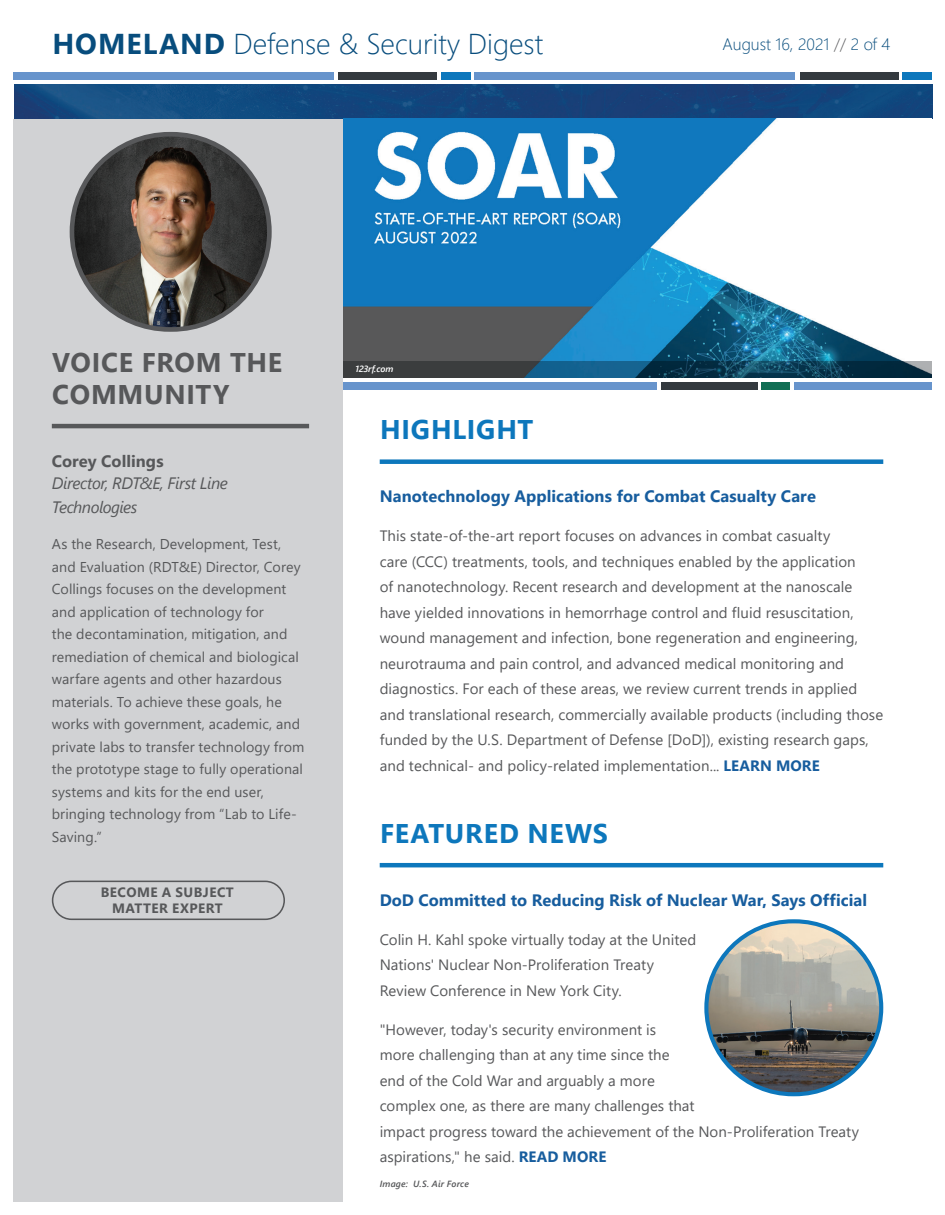
<style>
.page{position:relative;width:945px;height:1215px;background:#fff}
.page>*{position:absolute;margin:0;border:0;box-sizing:border-box;transform-origin:0 0}
.t1{font:300 28.65px "Segoe UI";color:#084d7d}
.t2{font:700 27px "Segoe UI";letter-spacing:.025em;color:#0d77bc}
.t3{font:700 27px/31.5px "Segoe UI";letter-spacing:.025em;color:#57585a}
.t4{font:700 16.5px "Segoe UI";letter-spacing:.005em;color:#175d9e}
.t5{font:italic 16.5px/24px "Segoe UI";letter-spacing:-.025em;color:#57585a}
.t6{font:300 16.5px "Segoe UI";color:#084d7d}
.t7{font:700 16.5px "Segoe UI";color:#57585a}
.t8{font:15px/25.5px "Segoe UI";letter-spacing:.005em;color:#57585a}
.t9{font:14.25px/22.5px "Segoe UI";letter-spacing:.005em;color:#57585a}
.t10{font:700 13.5px/16.2px "Segoe UI";letter-spacing:.035em;color:#57585a;text-align:center}
.t11{font:italic 600 9px "Segoe UI";letter-spacing:.02em;color:#57585a}
.t12{font:italic 600 9px "Segoe UI";color:#fff}
.s1{font-weight:700}
.s2{color:#57585a}
.s3{font-weight:700;color:#175d9e}
</style>
<div class="page">
<img style="left:14px;top:84px;width:918px;height:35px">
<img style="left:343px;top:118px;width:588px;height:243px">
<div style="left:343px;top:382px;width:313px;height:7px;background:#6794cc"></div>
<div style="left:661px;top:382px;width:96px;height:7px;background:#343a3f"></div>
<div style="left:761px;top:382px;width:29px;height:7px;background:#116e54"></div>
<div style="left:794px;top:382px;width:138px;height:7px;background:#6794cc"></div>
<svg style="left:343px;top:361px;width:589px;height:16px;background:#1e4357"></svg>
<div style="left:14px;top:119px;width:329px;height:1083px;background:#d1d2d4"></div>
<div style="left:380px;top:459px;width:503px;height:5px;background:#0d77bc"></div>
<hr style="left:380px;top:863px;width:503px;height:4px;background:#0d77bc">
<img style="left:706px;top:921px;width:175px;height:173px;border-radius:86px">
<div style="left:704px;top:919px;width:179px;height:177px;border:4px solid #0d77bc;border-radius:86px"></div>
<hr style="left:52px;top:424px;width:257px;height:4px;background:#57585a">
<div style="left:52px;top:881px;width:233px;height:39px;border:2px solid #57585a;border-radius:19px"></div>
<img style="left:72px;top:134px;width:197px;height:195px;border-radius:98px">
<div style="left:70px;top:132px;width:202px;height:200px;border:5px solid #57585a;border-radius:98px"></div>
<div style="left:13px;top:72px;width:321px;height:8px;background:#6794cc"></div>
<div style="left:338px;top:72px;width:99px;height:8px;background:#343a3f"></div>
<div style="left:441px;top:72px;width:30px;height:8px;background:#0d77bc"></div>
<div style="left:474px;top:72px;width:321px;height:8px;background:#6794cc"></div>
<div style="left:800px;top:72px;width:99px;height:8px;background:#343a3f"></div>
<div style="left:902px;top:72px;width:30px;height:8px;background:#0d77bc"></div>
<h1 class="t1" style="left:52px;top:17px;width:492px"><span class="s1">HOMELAND</span> Defense &amp; Security Digest</h1>
<p class="t6" style="left:723px;top:28px;width:169px">August 16, 2021 <span class="s2">//</span> 2 of 4</p>
<h2 class="t3" style="left:52px;top:345px;width:231px">VOICE FROM THE<br>COMMUNITY</h2>
<p class="t7" style="left:52px;top:445px;width:113px">Corey Collings</p>
<p class="t5" style="left:52px;top:469px;width:178px">Director, RDT&amp;E, First Line<br>Technologies</p>
<p class="t9" style="left:52px;top:532px;width:254px">As the Research, Development, Test, and Evaluation (RDT&amp;E) Director, Corey Collings focuses on the development and application of technology for<br>the decontamination, mitigation, and remediation of chemical and biological warfare agents and other hazardous materials. To achieve these goals, he works with government, academic, and private labs to transfer technology from the prototype stage to fully operational systems and kits for the end user, bringing technology from “Lab to Life-Saving.”</p>
<p class="t10" style="left:101px;top:883px;width:135px">BECOME A SUBJECT<br>MATTER EXPERT</p>
<p class="t12" style="left:356px;top:361px;width:39px">123rf.com</p>
<h2 class="t2" style="left:380px;top:404px;width:155px">HIGHLIGHT</h2>
<p class="t4" style="left:380px;top:481px;width:438px">Nanotechnology Applications for Combat Casualty Care</p>
<p class="t8" style="left:380px;top:522px;width:505px">This state-of-the-art report focuses on advances in combat casualty<br>care (CCC) treatments, tools, and techniques enabled by the application<br>of nanotechnology. Recent research and development at the nanoscale have yielded innovations in hemorrhage control and fluid resuscitation, wound management and infection, bone regeneration and engineering, neurotrauma and pain control, and advanced medical monitoring and diagnostics. For each of these areas, we review current trends in applied and translational research, commercially available products (including those funded by the U.S. Department of Defense [DoD]), existing research gaps, and technical- and policy-related implementation... <span class="s3">LEARN MORE</span></p>
<h2 class="t2" style="left:380px;top:808px;width:229px">FEATURED NEWS</h2>
<p class="t4" style="left:380px;top:884px;width:489px">DoD Committed to Reducing Risk of Nuclear War, Says Official</p>
<p class="t8" style="left:380px;top:925px;width:318px">Colin H. Kahl spoke virtually today at the United<br>Nations' Nuclear Non-Proliferation Treaty<br>Review Conference in New York City.</p>
<p class="t8" style="left:380px;top:1015px;width:481px">"However, today's security environment is<br>more challenging than at any time since the<br>end of the Cold War and arguably a more<br>complex one, as there are many challenges that<br>impact progress toward the achievement of the Non-Proliferation Treaty aspirations," he said. <span class="s3">READ MORE</span></p>
<p class="t11" style="left:380px;top:1175px;width:91px">Image: U.S. Air Force</p>
</div>
